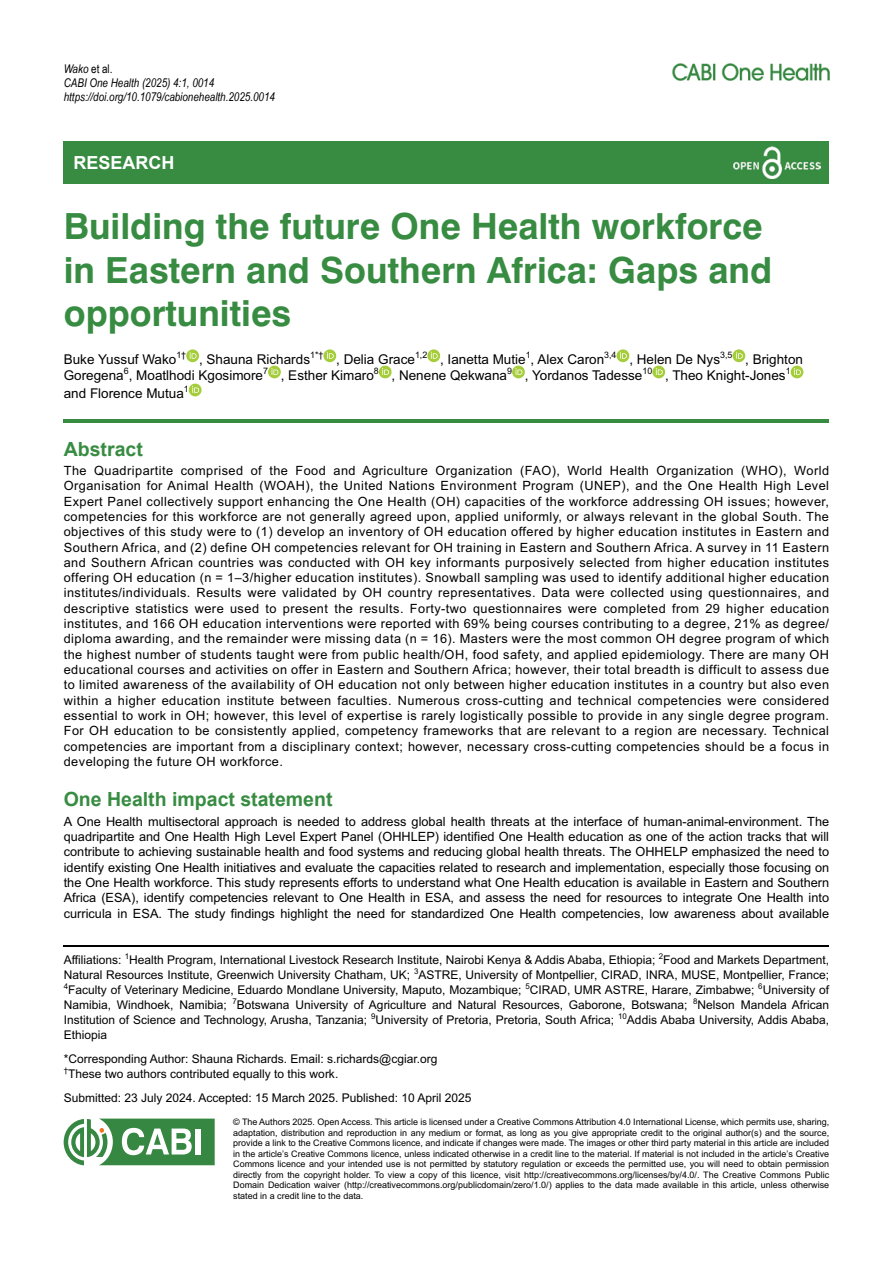
<style>
.page{position:relative;width:893px;height:1263px;background:#fff}
.page>*{position:absolute;margin:0;border:0;box-sizing:border-box;transform-origin:0 0}
.t1{font:700 36px/43.5px "Swiss 721 BT";color:#378c42}
.t2{font:700 19.5px "Arial";color:#378c42}
.t3{font:700 18px "Arial";color:#fff}
.t4{font:13.5px/16.2px "Arial";color:#000}
.t5{font:12.75px/15.3px "Arial";letter-spacing:.02em;color:#000;text-align:justify}
.t6{font:12px/15px "Arial";color:#000;text-align:justify}
.t7{font:italic 12px/14.4px "Arial Narrow";color:#000}
.t8{font:9px/10.5px "Arial";color:#000;text-align:justify}
.s1{font-style:normal}
</style>
<div class="page">
<div style="left:64px;top:141px;width:765px;height:43px;background:#378c42"></div>
<img style="left:733px;top:147px;width:88px;height:31px">
<hr style="left:64px;top:945px;width:765px;height:1px;background:#000">
<hr style="left:64px;top:419px;width:765px;height:3px;background:#378c42">
<svg style="left:186px;top:349px;width:13px;height:13px"></svg>
<svg style="left:190px;top:352px;width:7px;height:7px"></svg>
<svg style="left:323px;top:349px;width:13px;height:13px"></svg>
<svg style="left:327px;top:352px;width:7px;height:7px"></svg>
<svg style="left:427px;top:349px;width:13px;height:13px"></svg>
<svg style="left:431px;top:352px;width:7px;height:7px"></svg>
<div style="left:617px;top:349px;width:12px;height:13px;background:#a4cd39;border-radius:50%"></div>
<svg style="left:620px;top:352px;width:7px;height:7px"></svg>
<svg style="left:732px;top:349px;width:13px;height:13px"></svg>
<svg style="left:736px;top:352px;width:7px;height:7px"></svg>
<svg style="left:268px;top:366px;width:13px;height:12px"></svg>
<svg style="left:271px;top:368px;width:7px;height:7px"></svg>
<div style="left:379px;top:366px;width:13px;height:12px;background:#a4cd39;border-radius:50%"></div>
<svg style="left:382px;top:368px;width:7px;height:7px"></svg>
<svg style="left:512px;top:366px;width:13px;height:12px"></svg>
<svg style="left:515px;top:368px;width:7px;height:7px"></svg>
<svg style="left:652px;top:366px;width:13px;height:12px"></svg>
<svg style="left:656px;top:368px;width:7px;height:7px"></svg>
<div style="left:791px;top:366px;width:12px;height:12px;background:#a4cd39;border-radius:50%"></div>
<svg style="left:794px;top:368px;width:7px;height:7px"></svg>
<div style="left:189px;top:384px;width:13px;height:12px;background:#a4cd39;border-radius:50%"></div>
<svg style="left:192px;top:386px;width:7px;height:7px"></svg>
<svg style="left:64px;top:1118px;width:151px;height:47px"></svg>
<div style="left:196px;top:1128px;width:5px;height:26px;background:#fff"></div>
<img style="left:672px;top:64px;width:157px;height:17px">
<p class="t7" style="left:64px;top:61px;width:213px">Wako <span class="s1">et al.<br></span>CABI One Health (2025) 4:1, 0014 https://doi.org/10.1079/cabionehealth.2025.0014</p>
<h3 class="t3" style="left:73px;top:150px;width:102px">RESEARCH</h3>
<h1 class="t1" style="left:64px;top:205px;width:710px">Building the future One Health workforce in Eastern and Southern Africa: Gaps and opportunities</h1>
<p class="t4" style="left:64px;top:351px;width:741px">Buke Yussuf Wako <sup>1</sup> <sup>†</sup> , Shauna Richards <sup>1*</sup> <sup>†</sup> , Delia Grace <sup>1,2</sup> , Ianetta Mutie <sup>1</sup>, Alex Caron <sup>3,4</sup> , Helen De Nys <sup>3,5</sup> , Brighton<br>Goregena <sup>6</sup>, Moatlhodi Kgosimore <sup>7</sup> , Esther Kimaro <sup>8</sup> , Nenene Qekwana <sup>9</sup> , Yordanos Tadesse <sup>10</sup> , Theo Knight-Jones <sup>1</sup></p>
<p class="t4" style="left:64px;top:385px;width:127px">and Florence Mutua <sup>1</sup></p>
<h2 class="t2" style="left:64px;top:435px;width:81px">Abstract</h2>
<p class="t5" style="left:64px;top:463px;width:767px">The Quadripartite comprised of the Food and Agriculture Organization (FAO), World Health Organization (WHO), World Organisation for Animal Health (WOAH), the United Nations Environment Program (UNEP), and the One Health High Level Expert Panel collectively support enhancing the One Health (OH) capacities of the workforce addressing OH issues; however, competencies for this workforce are not generally agreed upon, applied uniformly, or always relevant in the global South. The objectives of this study were to (1) develop an inventory of OH education offered by higher education institutes in Eastern and Southern Africa, and (2) define OH competencies relevant for OH training in Eastern and Southern Africa. A survey in 11 Eastern and Southern African countries was conducted with OH key informants purposively selected from higher education institutes offering OH education (n = 1–3/higher education institutes). Snowball sampling was used to identify additional higher education institutes/individuals. Results were validated by OH country representatives. Data were collected using questionnaires, and descriptive statistics were used to present the results. Forty-two questionnaires were completed from 29 higher education institutes, and 166 OH education interventions were reported with 69% being courses contributing to a degree, 21% as degree/ diploma awarding, and the remainder were missing data (n = 16). Masters were the most common OH degree program of which the highest number of students taught were from public health/OH, food safety, and applied epidemiology. There are many OH educational courses and activities on offer in Eastern and Southern Africa; however, their total breadth is difficult to assess due to limited awareness of the availability of OH education not only between higher education institutes in a country but also even within a higher education institute between faculties. Numerous cross-cutting and technical competencies were considered essential to work in OH; however, this level of expertise is rarely logistically possible to provide in any single degree program.<br>For OH education to be consistently applied, competency frameworks that are relevant to a region are necessary. Technical competencies are important from a disciplinary context; however, necessary cross-cutting competencies should be a focus in developing the future OH workforce.</p>
<h2 class="t2" style="left:64px;top:786px;width:270px">One Health impact statement</h2>
<p class="t5" style="left:64px;top:814px;width:767px">A One Health multisectoral approach is needed to address global health threats at the interface of human-animal-environment. The quadripartite and One Health High Level Expert Panel (OHHLEP) identified One Health education as one of the action tracks that will contribute to achieving sustainable health and food systems and reducing global health threats. The OHHELP emphasized the need to identify existing One Health initiatives and evaluate the capacities related to research and implementation, especially those focusing on the One Health workforce. This study represents efforts to understand what One Health education is available in Eastern and Southern Africa (ESA), identify competencies relevant to One Health in ESA, and assess the need for resources to integrate One Health into curricula in ESA. The study findings highlight the need for standardized One Health competencies, low awareness about available</p>
<p class="t6" style="left:64px;top:953px;width:767px">Affiliations: <sup>1</sup>Health Program , International Livestock Research Institute , Nairobi Kenya &amp; Addis Ababa , Ethiopia ; <sup>2</sup> Food and Markets Department, Natural Resources Institute , Greenwich University Chatham , UK ; <sup>3</sup>ASTRE , University of Montpellier, CIRAD, INRA , MUSE , Montpellier , France ; <sup>4</sup>Faculty of Veterinary Medicine , Eduardo Mondlane University , Maputo , Mozambique ; <sup>5</sup>CIRAD, UMR ASTRE , Harare , Zimbabwe ; <sup>6</sup>University of Namibia , Windhoek , Namibia ; <sup>7</sup>Botswana University of Agriculture and Natural Resources , Gaborone , Botswana ; <sup>8</sup>Nelson Mandela African Institution of Science and Technology , Arusha , Tanzania ; <sup>9</sup>University of Pretoria , Pretoria , South Africa ; <sup>10</sup>Addis Ababa University , Addis Ababa , Ethiopia</p>
<p class="t6" style="left:64px;top:1052px;width:375px">* Corresponding Author: Shauna Richards. Email: s.richards@cgiar.org <sup>†</sup> These two authors contributed equally to this work.</p>
<p class="t6" style="left:64px;top:1090px;width:409px">Submitted: 23 July 2024. Accepted: 15 March 2025. Published: 10 April 2025</p>
<p class="t8" style="left:233px;top:1117px;width:597px">© The Authors 2025. Open Access. This article is licensed under a Creative Commons Attribution 4.0 International License, which permits use, sharing, adaptation, distribution and reproduction in any medium or format, as long as you give appropriate credit to the original author(s) and the source, provide a link to the Creative Commons licence, and indicate if changes were made. The images or other third party material in this article are included in the article’s Creative Commons licence, unless indicated otherwise in a credit line to the material. If material is not included in the article’s Creative Commons licence and your intended use is not permitted by statutory regulation or exceeds the permitted use, you will need to obtain permission directly from the copyright holder. To view a copy of this licence, visit http://creativecommons.org/licenses/by/4.0/ . The Creative Commons Public Domain Dedication waiver ( http://creativecommons.org/publicdomain/zero/1.0/ ) applies to the data made available in this article, unless otherwise stated in a credit line to the data.</p>
</div>
